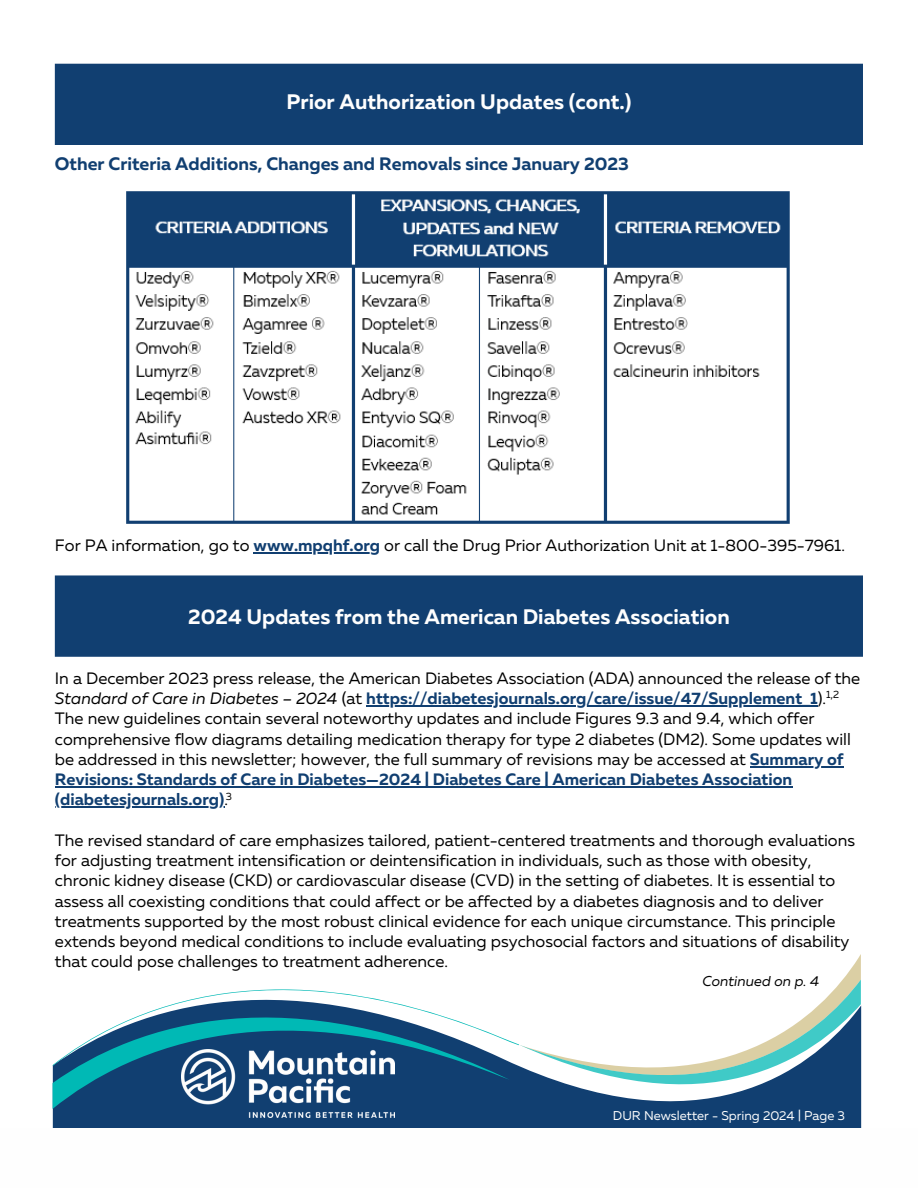
<style>
.page{position:relative;width:918px;height:1188px;background:#fff}
.page>*{position:absolute;margin:0;border:0;box-sizing:border-box;transform-origin:0 0}
.t1{font:700 21px "Muller";color:#fefefe}
.t2{font:700 18px "Muller";color:#113f71}
.t3{font:16.5px/20.2px "Muller";color:#000}
.t4{font:italic 14.25px "Muller";color:#000}
.t5{font:12.75px "Muller";color:#fefefe}
.t6{font:10.5px "Muller";color:#000}
.s1{font-weight:700;color:#113f71}
.s2{font-style:italic}
</style>
<div class="page">
<div style="left:55px;top:64px;width:808px;height:81px;background:#113f71"></div>
<div style="left:55px;top:575px;width:808px;height:82px;background:#113f71"></div>
<svg style="left:53px;top:1085px;width:808px;height:43px;background:#27517e"></svg>
<div style="left:53px;top:1085px;width:457px;height:24px;background:#113f71"></div>
<svg style="left:53px;top:954px;width:808px;height:131px"></svg>
<img style="left:181px;top:1050px;width:214px;height:67px">
<img style="left:126px;top:191px;width:664px;height:333px">
<hr style="left:254px;top:552px;width:126px;height:1px;background:#113f71">
<hr style="left:366px;top:705px;width:452px;height:1px;background:#113f71">
<hr style="left:750px;top:766px;width:94px;height:1px;background:#113f71">
<hr style="left:55px;top:786px;width:737px;height:1px;background:#113f71">
<hr style="left:55px;top:807px;width:169px;height:1px;background:#113f71">
<p class="t1" style="left:287px;top:93px;width:346px">Prior Authorization Updates (cont.)</p>
<h3 class="t2" style="left:55px;top:157px;width:576px">Other Criteria Additions, Changes and Removals since January 2023</h3>
<p class="t3" style="left:55px;top:536px;width:792px">For PA information, go to <span class="s1">www.mpqhf.org</span> or call the Drug Prior Authorization Unit at 1-800-395-7961.</p>
<h2 class="t1" style="left:188px;top:608px;width:543px">2024 Updates from the American Diabetes Association</h2>
<p class="t3" style="left:55px;top:669px;width:807px">In a December 2023 press release, the American Diabetes Association (ADA) announced the release of the <span class="s2">Standard of Care in Diabetes – 2024</span> (at <span class="s1">https://diabetesjournals.org/care/issue/47/Supplement_1</span>).<br>The new guidelines contain several noteworthy updates and include Figures 9.3 and 9.4, which offer comprehensive flow diagrams detailing medication therapy for type 2 diabetes (DM2). Some updates will be addressed in this newsletter; however, the full summary of revisions may be accessed at <span class="s1">Summary of Revisions: Standards of Care in Diabetes—2024 | Diabetes Care | American Diabetes Association (diabetesjournals.org)</span>.</p>
<p class="t3" style="left:55px;top:831px;width:802px">The revised standard of care emphasizes tailored, patient-centered treatments and thorough evaluations for adjusting treatment intensification or deintensification in individuals, such as those with obesity, chronic kidney disease (CKD) or cardiovascular disease (CVD) in the setting of diabetes. It is essential to assess all coexisting conditions that could affect or be affected by a diabetes diagnosis and to deliver treatments supported by the most robust clinical evidence for each unique circumstance. This principle extends beyond medical conditions to include evaluating psychosocial factors and situations of disability that could pose challenges to treatment adherence.</p>
<p class="t6" style="left:826px;top:690px;width:14px">1,2</p>
<p class="t6" style="left:226px;top:792px;width:8px">3</p>
<p class="t4" style="left:702px;top:975px;width:118px">Continued on p. 4</p>
<p class="t5" style="left:613px;top:1110px;width:234px">DUR Newsletter - Spring 2024 | Page 3</p>
</div>
